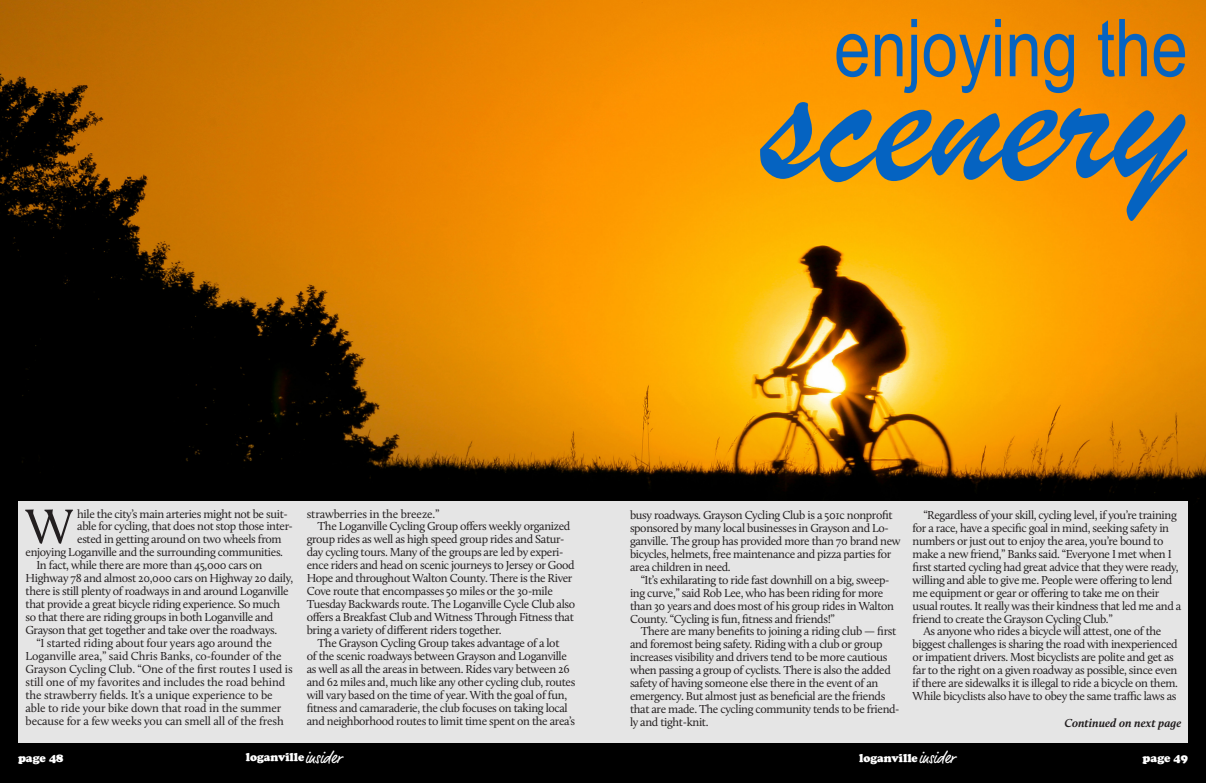
<style>
.page{position:relative;width:1206px;height:783px;background:#fff}
.page>*{position:absolute;margin:0;border:0;box-sizing:border-box;transform-origin:0 0}
.t1{font:192px "Brush Script";color:#0563c1}
.t2{font:80px "Arial Narrow";color:#0563c1}
.t3{font:50.6px "Calluna";color:#231f20}
.t4{font:16px "Market OT";color:#fff}
.t5{font:12px/13px "Calluna";letter-spacing:-.03em;color:#231f20}
.t6{font:12px/13px "Calluna";letter-spacing:-.01em;color:#231f20}
.t7{font:900 12px "Cooper";color:#fff}
.t8{font:italic 700 12px "Calluna";color:#231f20}
</style>
<div class="page">
<img style="left:0;top:0;width:1206px;height:783px">
<div style="left:18px;top:501px;width:1170px;height:242px;background:#e5e5e5"></div>
<p class="t2" style="left:834px;top:-11px;width:355px">enjoying the</p>
<p class="t1" style="left:759px;top:2px;width:428px">scenery</p>
<p class="t3" style="left:26px;top:496px;width:50px">W</p>
<p class="t5" style="left:77px;top:507px;width:212px">hile the city’s main arteries might not be suit-</p>
<p class="t5" style="left:77px;top:520px;width:217px">able for cycling, that does not stop those inter-</p>
<p class="t5" style="left:77px;top:533px;width:206px">ested in getting around on two wheels from</p>
<p class="t5" style="left:26px;top:546px;width:259px">enjoying Loganville and the surrounding communities.</p>
<p class="t5" style="left:26px;top:559px;width:269px;text-indent:11px">In fact, while there are more than 45,000 cars on Highway 78 and almost 20,000 cars on Highway 20 daily, there is still plenty of roadways in and around Loganville that provide a great bicycle riding experience. So much so that there are riding groups in both Loganville and Grayson that get together and take over the roadways.</p>
<p class="t6" style="left:26px;top:636px;width:269px;text-indent:11px">“I started riding about four years ago around the Loganville area,” said Chris Banks, co-founder of the Grayson Cycling Club. “One of the first routes I used is still one of my favorites and includes the road behind the strawberry fields. It’s a unique experience to be able to ride your bike down that road in the summer because for a few weeks you can smell all of the fresh</p>
<p class="t6" style="left:307px;top:507px;width:134px">strawberries in the breeze.”</p>
<p class="t5" style="left:307px;top:520px;width:270px;text-indent:11px">The Loganville Cycling Group offers weekly organized group rides as well as high speed group rides and Satur&shy;day cycling tours. Many of the groups are led by experi&shy;ence riders and head on scenic journeys to Jersey or Good Hope and throughout Walton County. There is the River Cove route that encompasses 50 miles or the 30-mile Tuesday Backwards route. The Loganville Cycle Club also offers a Breakfast Club and Witness Through Fitness that bring a variety of different riders together.</p>
<p class="t5" style="left:307px;top:636px;width:270px;text-indent:11px">The Grayson Cycling Group takes advantage of a lot<br>of the scenic roadways between Grayson and Loganville as well as all the areas in between. Rides vary between 26 and 62 miles and, much like any other cycling club, routes will vary based on the time of year. With the goal of fun, fitness and camaraderie, the club focuses on taking local and neighborhood routes to limit time spent on the area’s</p>
<p class="t5" style="left:630px;top:508px;width:272px">busy roadways. Grayson Cycling Club is a 501c nonprofit sponsored by many local businesses in Grayson and Lo&shy;ganville. The group has provided more than 70 brand new bicycles, helmets, free maintenance and pizza parties for area children in need.</p>
<p class="t5" style="left:630px;top:573px;width:266px;text-indent:11px">“It’s exhilarating to ride fast downhill on a big, sweep&shy;ing curve,” said Rob Lee, who has been riding for more than 30 years and does most of his group rides in Walton County. “Cycling is fun, fitness and friends!”</p>
<p class="t5" style="left:630px;top:625px;width:271px;text-indent:11px">There are many benefits to joining a riding club — first and foremost being safety. Riding with a club or group increases visibility and drivers tend to be more cautious when passing a group of cyclists. There is also the added safety of having someone else there in the event of an emergency. But almost just as beneficial are the friends that are made. The cycling community tends to be friend&shy;ly and tight-knit.</p>
<p class="t5" style="left:913px;top:508px;width:270px;text-indent:11px">“Regardless of your skill, cycling level, if you’re training for a race, have a specific goal in mind, seeking safety in numbers or just out to enjoy the area, you’re bound to make a new friend,” Banks said. “Everyone I met when I first started cycling had great advice that they were ready, willing and able to give me. People were offering to lend me equipment or gear or offering to take me on their usual routes. It really was their kindness that led me and a friend to create the Grayson Cycling Club.”</p>
<p class="t5" style="left:913px;top:625px;width:267px;text-align:center">As anyone who rides a bicycle will attest, one of the biggest challenges is sharing the road with inexperienced or impatient drivers. Most bicyclists are polite and get as far to the right on a given roadway as possible, since even if there are sidewalks it is illegal to ride a bicycle on them.<br>While bicyclists also have to obey the same traffic laws as</p>
<p class="t8" style="left:1064px;top:715px;width:118px">Continued on next page</p>
<p class="t7" style="left:18px;top:751px;width:47px">page 48</p>
<p class="t7" style="left:246px;top:750px;width:60px">loganville</p>
<p class="t4" style="left:305px;top:749px;width:38px">insider</p>
<p class="t7" style="left:859px;top:751px;width:60px">loganville</p>
<p class="t4" style="left:919px;top:749px;width:38px">insider</p>
<p class="t7" style="left:1143px;top:751px;width:47px">page 49</p>
</div>
